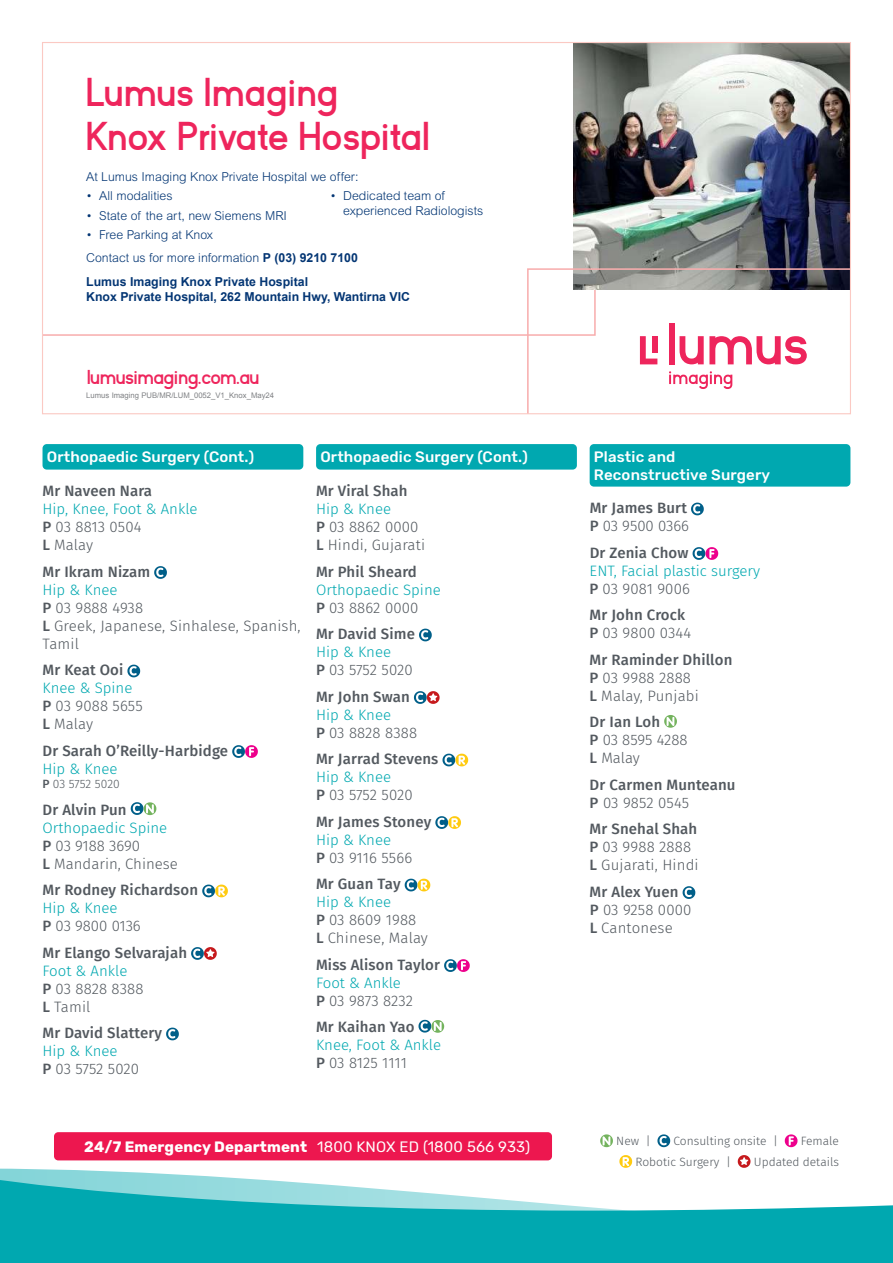
<style>
.page{position:relative;width:893px;height:1263px;background:#fff}
.page>*{position:absolute;margin:0;border:0;box-sizing:border-box;transform-origin:0 0}
.t1{font:700 40.05px/44.5px "Kayak Sans";color:#ee255c}
.t2{font:700 20.1px "Kayak Sans";letter-spacing:-.02em;color:#ee255c}
.t3{font:300 15px/18px "Fira Sans";color:#53595f}
.t4{font:500 15px/18px "Fira Sans";letter-spacing:.01em;color:#53595f}
.t5{font:300 15px/18px "Fira Sans";color:#00a8b0}
.t6{font:500 15px/18px "Rubik";letter-spacing:.01em;color:#fff}
.t7{font:700 15px "Rubik";letter-spacing:.01em;color:#fff}
.t8{font:300 12.3px/14.9px "Arial MT Std";color:#043674}
.t9{font:700 12.3px/14.9px "Arial";color:#043674}
.t10{font:300 12px "Fira Sans";color:#53595f}
.t11{font:7.65px "Arial";color:#808285}
.s1{font-family:"Arial";font-weight:700}
.s2{font-weight:500;color:#53595f}
.s3{color:#53595f}
.s4{color:#00a8b0}
.s5{font-weight:500}
.s6{font-weight:300}
.s7{font-weight:400}
</style>
<div class="page">
<svg style="left:0;top:1168px;width:219px;height:9px"></svg>
<svg style="left:0;top:1177px;width:893px;height:86px;fill:#00a8b0"></svg>
<div style="left:54px;top:1132px;width:498px;height:28px;background:#ed174f;border-radius:4px"></div>
<svg style="left:600px;top:1134px;width:13px;height:13px"></svg>
<svg style="left:657px;top:1134px;width:13px;height:13px"></svg>
<svg style="left:785px;top:1134px;width:12px;height:13px"></svg>
<svg style="left:619px;top:1155px;width:13px;height:13px"></svg>
<svg style="left:738px;top:1155px;width:12px;height:13px"></svg>
<div style="left:43px;top:444px;width:260px;height:26px;background:#00a8b0;border-radius:4px"></div>
<svg style="left:154px;top:566px;width:13px;height:13px"></svg>
<svg style="left:127px;top:665px;width:13px;height:12px"></svg>
<svg style="left:232px;top:745px;width:26px;height:13px"></svg>
<svg style="left:131px;top:802px;width:25px;height:13px"></svg>
<svg style="left:202px;top:884px;width:26px;height:13px"></svg>
<svg style="left:191px;top:947px;width:26px;height:13px"></svg>
<svg style="left:166px;top:1027px;width:13px;height:13px"></svg>
<div style="left:316px;top:444px;width:261px;height:26px;background:#00a8b0;border-radius:4px"></div>
<svg style="left:419px;top:629px;width:13px;height:12px"></svg>
<svg style="left:414px;top:691px;width:26px;height:13px"></svg>
<svg style="left:442px;top:754px;width:26px;height:12px"></svg>
<svg style="left:435px;top:816px;width:26px;height:13px"></svg>
<svg style="left:405px;top:879px;width:25px;height:12px"></svg>
<svg style="left:444px;top:959px;width:26px;height:13px"></svg>
<svg style="left:418px;top:1020px;width:26px;height:13px"></svg>
<div style="left:590px;top:444px;width:260px;height:43px;background:#00a8b0;border-radius:4px"></div>
<svg style="left:691px;top:503px;width:13px;height:12px"></svg>
<svg style="left:693px;top:547px;width:25px;height:13px"></svg>
<svg style="left:664px;top:715px;width:13px;height:13px"></svg>
<svg style="left:683px;top:886px;width:12px;height:13px"></svg>
<svg style="left:44px;top:44px;width:530px;height:292px"></svg>
<img style="left:574px;top:44px;width:275px;height:224px">
<svg style="left:527px;top:268px;width:322px;height:144px"></svg>
<h1 class="t1" style="left:86px;top:71px;width:345px">Lumus Imaging<br>Knox Private Hospital</h1>
<p class="t8" style="left:86px;top:169px;width:274px">At Lumus Imaging Knox Private Hospital we offer:</p>
<p class="t8" style="left:86px;top:189px;width:88px">• All modalities</p>
<p class="t8" style="left:86px;top:208px;width:202px">• State of the art, new Siemens MRI</p>
<p class="t8" style="left:86px;top:227px;width:128px">• Free Parking at Knox</p>
<p class="t8" style="left:343px;top:189px;width:142px;text-indent:-13px">• Dedicated team of experienced Radiologists</p>
<p class="t8" style="left:86px;top:250px;width:273px">Contact us for more information <span class="s1">P (03) 9210 7100</span></p>
<p class="t9" style="left:86px;top:274px;width:325px">Lumus Imaging Knox Private Hospital<br>Knox Private Hospital, 262 Mountain Hwy, Wantirna VIC</p>
<h2 class="t2" style="left:87px;top:366px;width:174px">lumusimaging.com.au</h2>
<p class="t11" style="left:86px;top:390px;width:189px">Lumus Imaging PUB/MR/LUM_0052_V1_Knox_May24</p>
<p class="t6" style="left:47px;top:448px;width:209px">Orthopaedic Surgery (Cont.)</p>
<p class="t4" style="left:43px;top:481px;width:111px">Mr Naveen Nara</p>
<p class="t5" style="left:43px;top:500px;width:157px">Hip, Knee, Foot &amp; Ankle<br><span class="s2">P</span> <span class="s3">03 8813 0504<br></span><span class="s2">L</span> <span class="s3">Malay</span></p>
<p class="t4" style="left:43px;top:562px;width:109px">Mr Ikram Nizam</p>
<p class="t3" style="left:43px;top:580px;width:260px"><span class="s4">Hip &amp; Knee<br></span><span class="s5">P</span> 03 9888 4938<br><span class="s5">L</span> Greek, Japanese, Sinhalese, Spanish,<br>Tamil</p>
<p class="t4" style="left:43px;top:660px;width:82px">Mr Keat Ooi</p>
<p class="t3" style="left:43px;top:679px;width:102px"><span class="s4">Knee &amp; Spine<br></span><span class="s5">P</span> 03 9088 5655<br><span class="s5">L</span> Malay</p>
<p class="t4" style="left:43px;top:741px;width:187px">Dr Sarah O’Reilly-Harbidge</p>
<p class="t5" style="left:43px;top:759px;width:77px">Hip &amp; Knee</p>
<p class="t10" style="left:43px;top:775px;width:79px"><span class="s5">P</span> 03 5752 5020</p>
<p class="t4" style="left:43px;top:799px;width:86px">Dr Alvin Pun</p>
<p class="t3" style="left:43px;top:818px;width:137px"><span class="s4">Orthopaedic Spine<br></span><span class="s5">P</span> 03 9188 3690<br><span class="s5">L</span> Mandarin, Chinese</p>
<p class="t4" style="left:43px;top:880px;width:157px">Mr Rodney Richardson</p>
<p class="t3" style="left:43px;top:899px;width:100px"><span class="s4">Hip &amp; Knee<br></span><span class="s5">P</span> 03 9800 0136</p>
<p class="t4" style="left:43px;top:942px;width:146px">Mr Elango Selvarajah</p>
<p class="t3" style="left:43px;top:961px;width:103px"><span class="s4">Foot &amp; Ankle<br></span><span class="s5">P</span> 03 8828 8388<br><span class="s5">L</span> Tamil</p>
<p class="t4" style="left:43px;top:1023px;width:121px">Mr David Slattery</p>
<p class="t3" style="left:43px;top:1042px;width:98px"><span class="s4">Hip &amp; Knee<br></span><span class="s5">P</span> 03 5752 5020</p>
<p class="t6" style="left:320px;top:448px;width:209px">Orthopaedic Surgery (Cont.)</p>
<p class="t4" style="left:316px;top:481px;width:93px">Mr Viral Shah</p>
<p class="t3" style="left:316px;top:500px;width:111px"><span class="s4">Hip &amp; Knee<br></span><span class="s5">P</span> 03 8862 0000<br><span class="s5">L</span> Hindi, Gujarati</p>
<p class="t4" style="left:316px;top:562px;width:102px">Mr Phil Sheard</p>
<p class="t5" style="left:316px;top:580px;width:126px">Orthopaedic Spine<br><span class="s2">P</span> <span class="s3">03 8862 0000</span></p>
<p class="t4" style="left:316px;top:624px;width:100px">Mr David Sime</p>
<p class="t3" style="left:316px;top:643px;width:98px"><span class="s4">Hip &amp; Knee<br></span><span class="s5">P</span> 03 5752 5020</p>
<p class="t4" style="left:316px;top:687px;width:95px">Mr John Swan</p>
<p class="t3" style="left:316px;top:705px;width:103px"><span class="s4">Hip &amp; Knee<br></span><span class="s5">P</span> 03 8828 8388</p>
<p class="t4" style="left:316px;top:749px;width:124px">Mr Jarrad Stevens</p>
<p class="t3" style="left:316px;top:768px;width:98px"><span class="s4">Hip &amp; Knee<br></span><span class="s5">P</span> 03 5752 5020</p>
<p class="t4" style="left:316px;top:812px;width:117px">Mr James Stoney</p>
<p class="t3" style="left:316px;top:830px;width:98px"><span class="s4">Hip &amp; Knee<br></span><span class="s5">P</span> 03 9116 5566</p>
<p class="t4" style="left:316px;top:874px;width:86px">Mr Guan Tay</p>
<p class="t3" style="left:316px;top:893px;width:113px"><span class="s4">Hip &amp; Knee<br></span><span class="s5">P</span> 03 8609 1988<br><span class="s5">L</span> Chinese, Malay</p>
<p class="t4" style="left:316px;top:955px;width:125px">Miss Alison Taylor</p>
<p class="t5" style="left:316px;top:973px;width:98px">Foot &amp; Ankle<br><span class="s2">P</span> <span class="s3">03 9873 8232</span></p>
<p class="t4" style="left:316px;top:1017px;width:100px">Mr Kaihan Yao</p>
<p class="t5" style="left:316px;top:1036px;width:127px">Knee, Foot &amp; Ankle<br><span class="s2">P</span> <span class="s3">03 8125 1111</span></p>
<p class="t6" style="left:594px;top:448px;width:178px">Plastic and<br>Reconstructive Surgery</p>
<p class="t4" style="left:590px;top:498px;width:101px">Mr James Burt<br>P <span class="s6">03 9500 0366</span></p>
<p class="t4" style="left:590px;top:543px;width:100px">Dr Zenia Chow</p>
<p class="t5" style="left:590px;top:561px;width:172px">ENT, Facial plastic surgery<br><span class="s2">P</span> <span class="s3">03 9081 9006</span></p>
<p class="t4" style="left:590px;top:605px;width:103px">Mr John Crock<br>P <span class="s6">03 9800 0344</span></p>
<p class="t3" style="left:590px;top:650px;width:144px"><span class="s5">Mr Raminder Dhillon<br>P</span> 03 9988 2888<br><span class="s5">L</span> Malay, Punjabi</p>
<p class="t3" style="left:590px;top:713px;width:99px"><span class="s5">Dr Ian Loh<br>P</span> 03 8595 4288<br><span class="s5">L</span> Malay</p>
<p class="t4" style="left:590px;top:775px;width:147px">Dr Carmen Munteanu<br>P <span class="s6">03 9852 0545</span></p>
<p class="t3" style="left:590px;top:820px;width:111px"><span class="s5">Mr Snehal Shah<br>P</span> 03 9988 2888<br><span class="s5">L</span> Gujarati, Hindi</p>
<p class="t3" style="left:590px;top:882px;width:103px"><span class="s5">Mr Alex Yuen<br>P</span> 03 9258 0000<br><span class="s5">L</span> Cantonese</p>
<p class="t7" style="left:84px;top:1137px;width:448px">24/7 Emergency Department <span class="s7">1800 KNOX ED (1800 566 933)</span></p>
<p class="t10" style="left:616px;top:1132px;width:36px">New |</p>
<p class="t10" style="left:674px;top:1132px;width:106px">Consulting onsite |</p>
<p class="t10" style="left:801px;top:1132px;width:40px">Female</p>
<p class="t10" style="left:635px;top:1153px;width:97px">Robotic Surgery |</p>
<p class="t10" style="left:754px;top:1153px;width:87px">Updated details</p>
</div>
